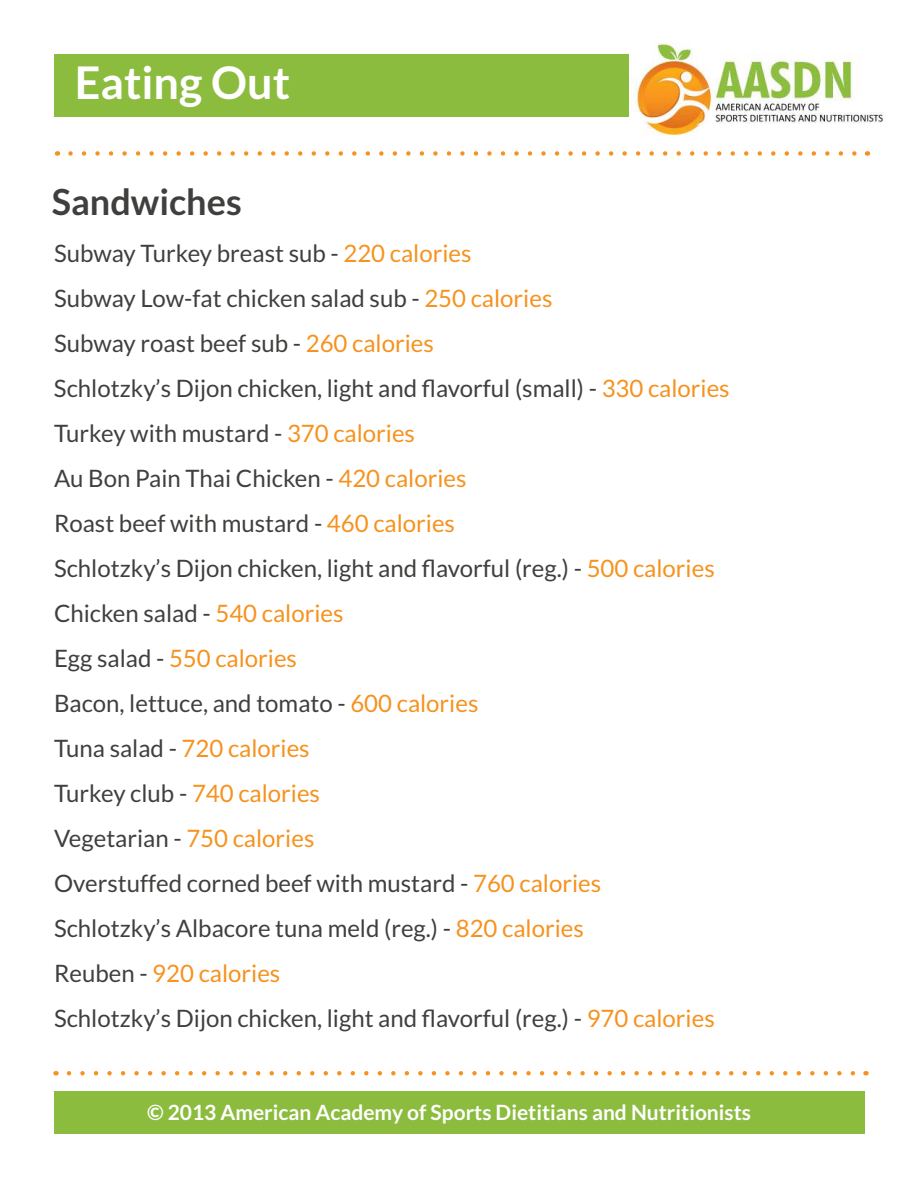
<style>
.page{position:relative;width:918px;height:1188px;background:#fff}
.page>*{position:absolute;margin:0;border:0;box-sizing:border-box;transform-origin:0 0}
.t1{font:700 45px "Lato";color:#fff}
.t2{font:700 36px "Lato";color:#403f3e}
.t3{font:24px/45px "Lato";color:#403f3e}
.t4{font:700 21px "Lato";color:#fff}
.s1{color:#f6921e}
</style>
<div class="page">
<div style="left:54px;top:54px;width:576px;height:63px;background:#8bbc3e"></div>
<div style="left:54px;top:1092px;width:810px;height:42px;background:#8bbc3e"></div>
<img style="left:630px;top:43px;width:253px;height:93px">
<svg style="left:71px;top:151px;width:786px;height:5px"></svg>
<svg style="left:69px;top:1071px;width:786px;height:4px"></svg>
<h1 class="t1" style="left:75px;top:66px;width:217px">Eating Out</h1>
<h2 class="t2" style="left:52px;top:188px;width:191px">Sandwiches</h2>
<p class="t3" style="left:54px;top:233px;width:677px">Subway Turkey breast sub - <span class="s1">220 calories<br></span>Subway Low-fat chicken salad sub - <span class="s1">250 calories<br></span>Subway roast beef sub - <span class="s1">260 calories<br></span>Schlotzky’s Dijon chicken, light and flavorful (small) - <span class="s1">330 calories </span>Turkey with mustard - <span class="s1">370 calories<br></span>Au Bon Pain Thai Chicken - <span class="s1">420 calories<br></span>Roast beef with mustard - <span class="s1">460 calories<br></span>Schlotzky’s Dijon chicken, light and flavorful (reg.) - <span class="s1">500 calories </span>Chicken salad - <span class="s1">540 calories<br></span>Egg salad - <span class="s1">550 calories<br></span>Bacon, lettuce, and tomato - <span class="s1">600 calories<br></span>Tuna salad - <span class="s1">720 calories<br></span>Turkey club - <span class="s1">740 calories<br></span>Vegetarian - <span class="s1">750 calories<br></span>Overstuffed corned beef with mustard - <span class="s1">760 calories<br></span>Schlotzky’s Albacore tuna meld (reg.) - <span class="s1">820 calories<br></span>Reuben - <span class="s1">920 calories<br></span>Schlotzky’s Dijon chicken, light and flavorful (reg.) - <span class="s1">970 calories</span></p>
<p class="t4" style="left:147px;top:1105px;width:606px">© 2013 American Academy of Sports Dietitians and Nutritionists</p>
</div>
